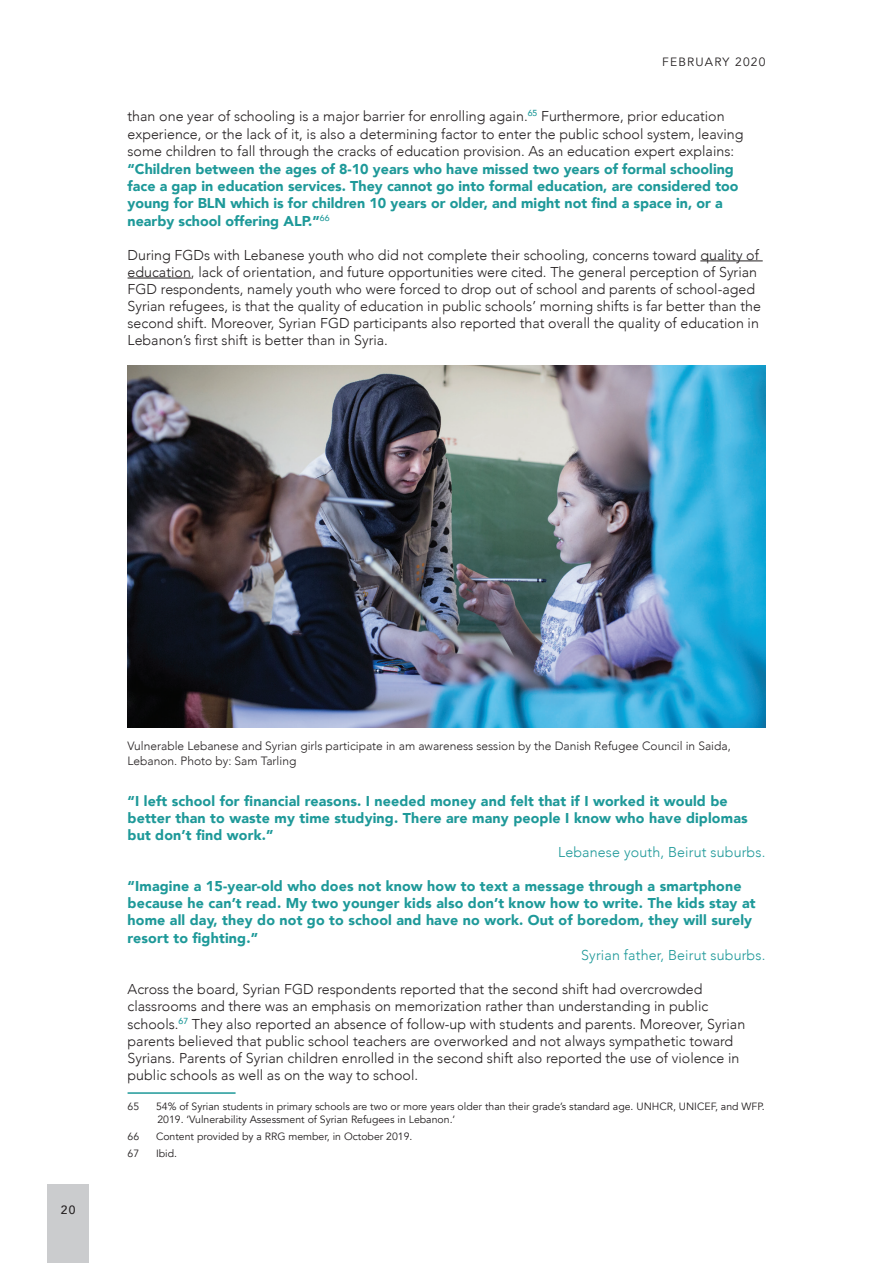
<style>
.page{position:relative;width:893px;height:1263px;background:#fff}
.page>*{position:absolute;margin:0;border:0;box-sizing:border-box;transform-origin:0 0}
.t1{font:300 14.25px/17.1px "Avenir";color:#231f20}
.t2{font:900 14.25px/17.1px "Avenir";letter-spacing:.01em;color:#1e9999}
.t3{font:300 14.25px "Avenir";letter-spacing:.01em;color:#1e9999}
.t4{font:300 12px/14.4px "Avenir";color:#231f20}
.t5{font:12px "Avenir";letter-spacing:.1em;color:#231f20}
.t6{font:500 12px "Avenir";color:#231f20}
.t7{font:10.5px/12.6px "Avenir";color:#231f20}
</style>
<div class="page">
<div style="left:47px;top:1185px;width:42px;height:78px;background:#cbccce"></div>
<hr style="left:700px;top:261px;width:63px;height:1px;background:#231f20">
<hr style="left:128px;top:278px;width:63px;height:1px;background:#231f20">
<img style="left:128px;top:365px;width:637px;height:362px">
<hr style="left:128px;top:1092px;width:108px;height:2px;background:#1e9999">
<p class="t5" style="left:662px;top:55px;width:105px">FEBRUARY 2020</p>
<p class="t1" style="left:128px;top:108px;width:617px;line-height:17.5px">than one year of schooling is a major barrier for enrolling again.<sup>65</sup> Furthermore, prior education experience, or the lack of it, is also a determining factor to enter the public school system, leaving some children to fall through the cracks of education provision. As an education expert explains:</p>
<p class="t2" style="left:128px;top:159px;width:613px">“Children between the ages of 8-10 years who have missed two years of formal schooling face a gap in education services. They cannot go into formal education, are considered too young for BLN which is for children 10 years or older, and might not find a space in, or a nearby school offering ALP.”<sup>66</sup></p>
<p class="t1" style="left:128px;top:246px;width:635px">During FGDs with Lebanese youth who did not complete their schooling, concerns toward quality of education, lack of orientation, and future opportunities were cited. The general perception of Syrian FGD respondents, namely youth who were forced to drop out of school and parents of school-aged Syrian refugees, is that the quality of education in public schools’ morning shifts is far better than the second shift. Moreover, Syrian FGD participants also reported that overall the quality of education in Lebanon’s first shift is better than in Syria.</p>
<p class="t6" style="left:61px;top:1199px;width:16px">20</p>
<p class="t4" style="left:128px;top:739px;width:605px">Vulnerable Lebanese and Syrian girls participate in am awareness session by the Danish Refugee Council in Saida,<br>Lebanon. Photo by: Sam Tarling</p>
<p class="t2" style="left:128px;top:792px;width:622px">“I left school for financial reasons. I needed money and felt that if I worked it would be better than to waste my time studying. There are many people I know who have diplomas but don’t find work.”</p>
<p class="t3" style="left:558px;top:844px;width:209px">Lebanese youth, Beirut suburbs.</p>
<p class="t2" style="left:128px;top:877px;width:630px">“Imagine a 15-year-old who does not know how to text a message through a smartphone because he can’t read. My two younger kids also don’t know how to write. The kids stay at home all day, they do not go to school and have no work. Out of boredom, they will surely resort to fighting.”</p>
<p class="t3" style="left:581px;top:946px;width:186px">Syrian father, Beirut suburbs.</p>
<p class="t1" style="left:128px;top:980px;width:619px">Across the board, Syrian FGD respondents reported that the second shift had overcrowded classrooms and there was an emphasis on memorization rather than understanding in public schools.<sup>67</sup> They also reported an absence of follow-up with students and parents. Moreover, Syrian parents believed that public school teachers are overworked and not always sympathetic toward Syrians. Parents of Syrian children enrolled in the second shift also reported the use of violence in public schools as well as on the way to school.</p>
<p class="t7" style="left:128px;top:1100px;width:13px">65</p>
<p class="t7" style="left:156px;top:1100px;width:610px">54% of Syrian students in primary schools are two or more years older than their grade’s standard age. UNHCR, UNICEF, and WFP.<br>2019. ‘Vulnerability Assessment of Syrian Refugees in Lebanon.’</p>
<p class="t7" style="left:128px;top:1130px;width:13px">66</p>
<p class="t7" style="left:156px;top:1130px;width:258px">Content provided by a RRG member, in October 2019.</p>
<p class="t7" style="left:128px;top:1147px;width:13px">67</p>
<p class="t7" style="left:156px;top:1147px;width:23px">Ibid.</p>
</div>
